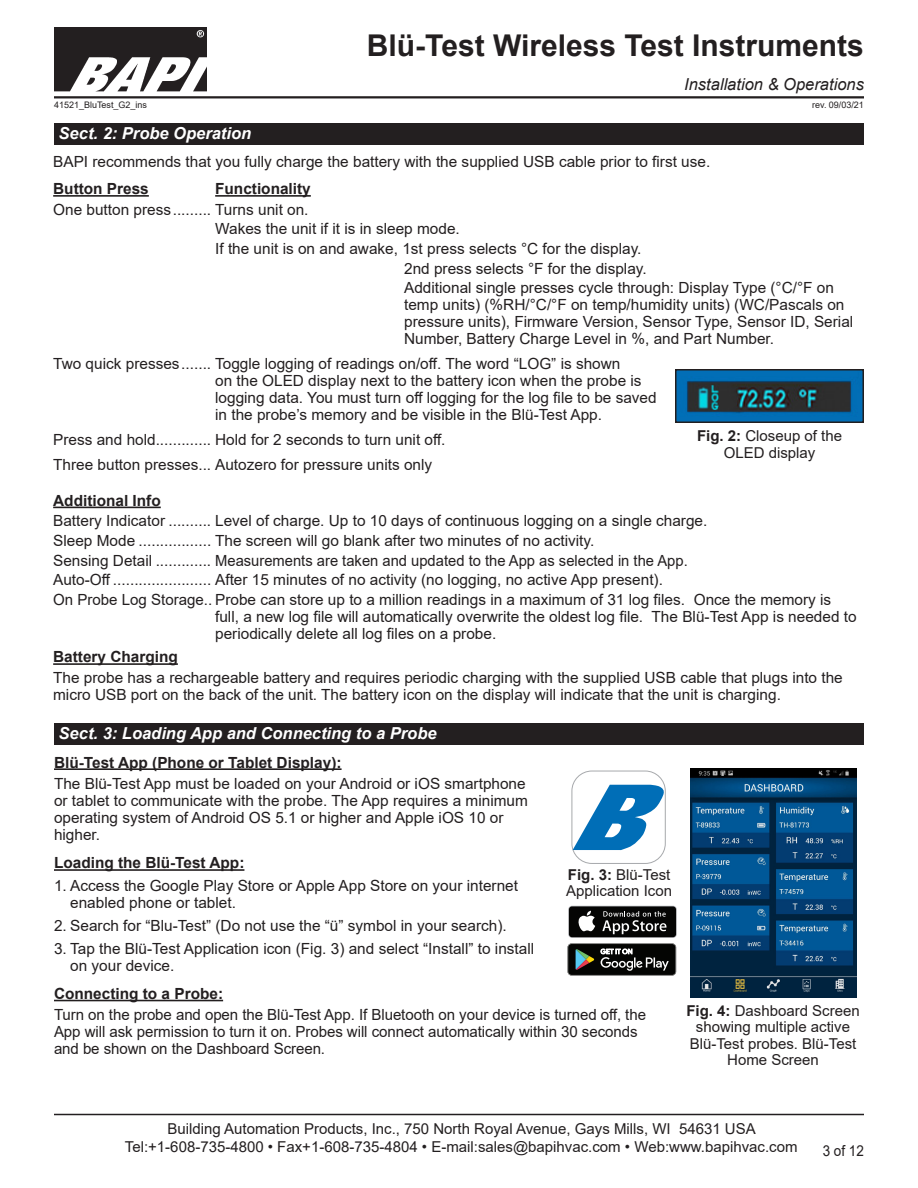
<style>
.page{position:relative;width:918px;height:1188px;background:#fff}
.page>*{position:absolute;margin:0;border:0;box-sizing:border-box;transform-origin:0 0}
.t1{font:700 30px "Arial";color:#231f20}
.Datasheet_Section_Ti{font:italic 700 16.5px "Arial";color:#fff}
.t2{font:italic 16.5px "Arial";color:#231f20}
.t3{font:15.3px/17.2px "Arial";color:#231f20}
.t4{font:700 15.3px "Arial";color:#231f20}
.t5{font:15.3px "Arial";color:#231f20;scale:.96 1}
.Pict_Title{font:15px/16.5px "Arial";color:#231f20;text-align:center}
.Pict_Title-2{font:15px "Arial";color:#231f20;scale:.9 1}
.t6{font:9px "Arial";color:#231f20}
.s1{font-weight:700}
</style>
<div class="page">
<img style="left:54px;top:27px;width:152px;height:64px">
<hr style="left:54px;top:96px;width:810px;height:2px;background:#231f20">
<hr style="left:54px;top:1114px;width:810px;height:1px;background:#231f20">
<div style="left:54px;top:123px;width:810px;height:22px;background:#231f20"></div>
<hr style="left:53px;top:195px;width:96px;height:2px;background:#231f20">
<hr style="left:215px;top:195px;width:96px;height:2px;background:#231f20">
<hr style="left:53px;top:507px;width:108px;height:1px;background:#231f20">
<hr style="left:53px;top:663px;width:125px;height:2px;background:#231f20">
<img style="left:678px;top:372px;width:183px;height:48px">
<div style="left:675px;top:369px;width:189px;height:54px;border:2px solid #231f20"></div>
<div style="left:54px;top:723px;width:810px;height:22px;background:#231f20"></div>
<hr style="left:54px;top:768px;width:288px;height:2px;background:#231f20">
<hr style="left:54px;top:869px;width:190px;height:2px;background:#231f20">
<hr style="left:54px;top:1000px;width:169px;height:1px;background:#231f20">
<img style="left:690px;top:769px;width:166px;height:229px">
<div style="left:571px;top:771px;width:95px;height:93px;border:1px solid #a7a9ac;border-radius:20px"></div>
<svg style="left:573px;top:785px;width:92px;height:65px"></svg>
<div style="left:568px;top:906px;width:109px;height:32px;background:#b2b3b7;border-radius:4px"></div>
<div style="left:569px;top:906px;width:107px;height:31px;background:#050504;border-radius:3px"></div>
<svg style="left:578px;top:911px;width:17px;height:20px"></svg>
<svg style="left:602px;top:911px;width:64px;height:23px"></svg>
<svg style="left:568px;top:943px;width:108px;height:33px;background:#323532"></svg>
<h1 class="t1" style="left:367px;top:24px;width:499px">Blü-Test Wireless Test Instruments</h1>
<p class="t2" style="left:684px;top:74px;width:181px">Installation &amp; Operations</p>
<p class="t6" style="left:54px;top:99px;width:95px">41521_BluTest_G2_ins</p>
<p class="t6" style="left:812px;top:99px;width:53px">rev. 09/03/21</p>
<p class="Datasheet_Section_Ti" style="left:59px;top:123px;width:194px">Sect. 2: Probe Operation</p>
<p class="t3" style="left:53px;top:152px;width:659px">BAPI recommends that you fully charge the battery with the supplied USB cable prior to first use.</p>
<p class="t4" style="left:53px;top:178px;width:97px">Button Press</p>
<p class="t4" style="left:215px;top:178px;width:97px">Functionality</p>
<p class="t3" style="left:53px;top:201px;width:119px">One button press</p>
<p class="t3" style="left:215px;top:201px;width:95px">Turns unit on.</p>
<p class="t3" style="left:215px;top:220px;width:246px">Wakes the unit if it is in sleep mode.</p>
<p class="t3" style="left:215px;top:240px;width:428px">If the unit is on and awake, 1st press selects °C for the display.</p>
<p class="t3" style="left:404px;top:260px;width:244px">2nd press selects °F for the display.</p>
<p class="t3" style="left:404px;top:279px;width:451px;line-height:16.8px">Additional single presses cycle through: Display Type (°C/°F on temp units) (%RH/°C/°F on temp/humidity units) (WC/Pascals on pressure units), Firmware Version, Sensor Type, Sensor ID, Serial Number, Battery Charge Level in %, and Part Number.</p>
<p class="t3" style="left:53px;top:355px;width:128px">Two quick presses</p>
<p class="t3" style="left:215px;top:355px;width:443px">Toggle logging of readings on/off. The word “LOG” is shown<br>on the OLED display next to the battery icon when the probe is logging data. You must turn off logging for the log file to be saved in the probe’s memory and be visible in the Blü-Test App.</p>
<p class="t3" style="left:53px;top:431px;width:104px">Press and hold</p>
<p class="t3" style="left:215px;top:431px;width:232px">Hold for 2 seconds to turn unit off.</p>
<p class="t3" style="left:53px;top:456px;width:381px">Three button presses Autozero for pressure units only</p>
<p class="t4" style="left:53px;top:490px;width:109px">Additional Info</p>
<p class="t3" style="left:53px;top:512px;width:113px">Battery Indicator</p>
<p class="t3" style="left:215px;top:512px;width:494px">Level of charge. Up to 10 days of continuous logging on a single charge.</p>
<p class="t3" style="left:53px;top:532px;width:84px">Sleep Mode</p>
<p class="t3" style="left:215px;top:532px;width:381px">The screen will go blank after two minutes of no activity.</p>
<p class="t3" style="left:53px;top:551px;width:101px">Sensing Detail</p>
<p class="t5" style="left:215px;top:550px;width:494px">Measurements are taken and updated to the App as selected in the App.</p>
<p class="t3" style="left:53px;top:571px;width:59px">Auto-Off</p>
<p class="t3" style="left:215px;top:571px;width:449px">After 15 minutes of no activity (no logging, no active App present).</p>
<p class="t3" style="left:215px;top:591px;width:643px;text-indent:-162px">On Probe Log Storage.. Probe can store up to a million readings in a maximum of 31 log files. Once the memory is full, a new log file will automatically overwrite the oldest log file. The Blü-Test App is needed to periodically delete all log files on a probe.</p>
<p class="t4" style="left:53px;top:646px;width:126px">Battery Charging</p>
<p class="t3" style="left:53px;top:669px;width:791px;line-height:16.8px">The probe has a rechargeable battery and requires periodic charging with the supplied USB cable that plugs into the micro USB port on the back of the unit. The battery icon on the display will indicate that the unit is charging.</p>
<p class="Pict_Title" style="left:697px;top:428px;width:147px"><span class="s1">Fig. 2:</span> Closeup of the<br>OLED display</p>
<p class="Datasheet_Section_Ti" style="left:59px;top:723px;width:380px">Sect. 3: Loading App and Connecting to a Probe</p>
<p class="t4" style="left:54px;top:751px;width:289px">Blü-Test App (Phone or Tablet Display):</p>
<p class="t3" style="left:54px;top:775px;width:475px">The Blü-Test App must be loaded on your Android or iOS smartphone or tablet to communicate with the probe. The App requires a minimum operating system of Android OS 5.1 or higher and Apple iOS 10 or higher.</p>
<p class="t4" style="left:54px;top:852px;width:192px">Loading the Blü-Test App:</p>
<p class="t3" style="left:70px;top:877px;width:449px;text-indent:-16px">1. Access the Google Play Store or Apple App Store on your internet enabled phone or tablet.</p>
<p class="t3" style="left:54px;top:917px;width:454px">2. Search for “Blu-Test” (Do not use the “ü” symbol in your search).</p>
<p class="t3" style="left:70px;top:940px;width:466px;text-indent:-16px">3. Tap the Blü-Test Application icon (Fig. 3) and select “Install” to install on your device.</p>
<p class="t4" style="left:54px;top:983px;width:171px">Connecting to a Probe:</p>
<p class="t3" style="left:54px;top:1006px;width:594px">Turn on the probe and open the Blü-Test App. If Bluetooth on your device is turned off, the<br>App will ask permission to turn it on. Probes will connect automatically within 30 seconds and be shown on the Dashboard Screen.</p>
<p class="Pict_Title" style="left:686px;top:1002px;width:175px"><span class="s1">Fig. 4:</span> Dashboard Screen showing multiple active<br>Blü-Test probes. Blü-Test<br>Home Screen</p>
<p class="Pict_Title" style="left:566px;top:866px;width:107px;text-align:left"><span class="s1">Fig. 3:</span> Blü-Test<br>Application Icon</p>
<p class="Pict_Title" style="left:125px;top:1119px;width:674px;line-height:18px">Building Automation Products, Inc., 750 North Royal Avenue, Gays Mills, WI 54631 USA<br>Tel:+1-608-735-4800 • Fax+1-608-735-4804 • E-mail:sales@bapihvac.com • Web:www.bapihvac.com</p>
<p class="Pict_Title-2" style="left:823px;top:1141px;width:47px">3 of 12</p>
</div>
